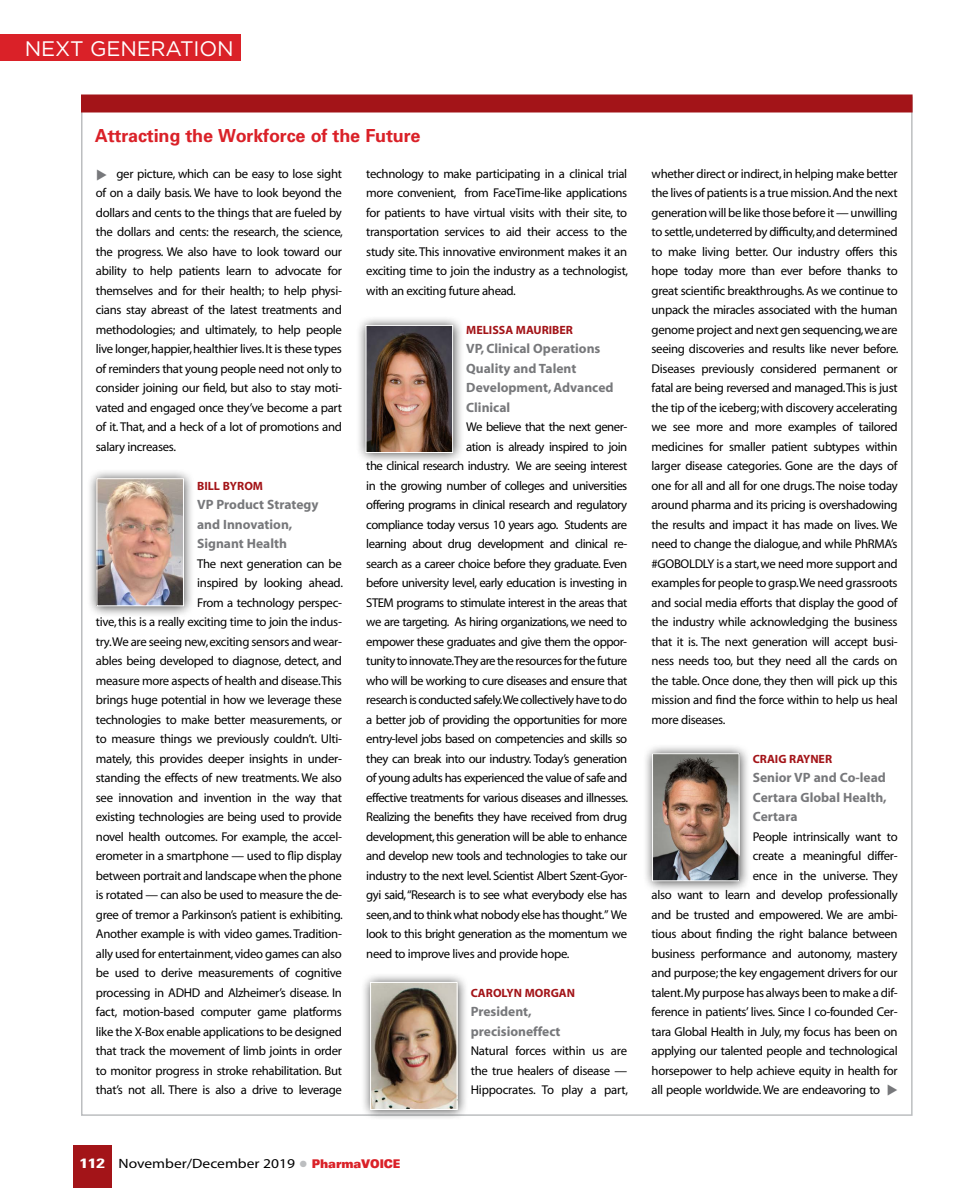
<style>
.page{position:relative;width:972px;height:1188px;background:#fff}
.page>*{position:absolute;margin:0;border:0;box-sizing:border-box;transform-origin:0 0}
.t1{font:21px "Gotham";letter-spacing:-.01em;color:#fff}
.t2{font:700 18px "Univers";letter-spacing:-.01em;color:#da2128}
.t3{font:13.5px/19.5px "Myriad MM 700 600";color:#77787b}
.t4{font:13.5px "Myriad MM 400 600";color:#000;scale:1.15 1}
.t5{font:12.75px/19.5px "Myriad MM 400 600";letter-spacing:-.025em;color:#000;text-align:justify}
.t6{font:12px "Myriad MM 700 600";letter-spacing:.005em;color:#a31418}
.t7{font:12px "Myriad MM 700 600";letter-spacing:.04em;color:#a31418}
.t8{font:12px "Myriad MM 700 600";letter-spacing:.045em;color:#a31418}
.s1{font-family:"Univers";font-weight:700;font-stretch:condensed;color:#fff}
.s2{font-family:"Univers";font-weight:900;font-stretch:expanded;font-size:12px;color:#da2128}
</style>
<div class="page">
<div style="left:0;top:34px;width:240px;height:26px;background:#da2128"></div>
<div style="left:81px;top:94px;width:832px;height:18px;background:#a31418"></div>
<div style="left:356px;top:315px;width:109px;height:149px;background:#000;opacity:.75"></div>
<img style="left:368px;top:327px;width:83px;height:124px">
<div style="left:366px;top:325px;width:87px;height:128px;border:1px solid #fff"></div>
<div style="left:361px;top:972px;width:108px;height:149px;background:#000;opacity:.75"></div>
<img style="left:372px;top:984px;width:83px;height:124px">
<div style="left:370px;top:982px;width:87px;height:128px;border:1px solid #fff"></div>
<div style="left:642px;top:743px;width:109px;height:149px;background:#000;opacity:.75"></div>
<img style="left:654px;top:756px;width:83px;height:123px">
<div style="left:652px;top:754px;width:87px;height:127px;border:1px solid #fff"></div>
<div style="left:87px;top:468px;width:108px;height:149px;background:#000;opacity:.75"></div>
<img style="left:99px;top:481px;width:83px;height:123px">
<div style="left:97px;top:479px;width:87px;height:127px;border:1px solid #fff"></div>
<div style="left:73px;top:1145px;width:39px;height:43px;background:#a31418"></div>
<h1 class="t1" style="left:25px;top:35px;width:210px">NEXT GENERATION</h1>
<h2 class="t2" style="left:95px;top:124px;width:327px">Attracting the Workforce of the Future</h2>
<p class="t5" style="left:96px;top:164px;width:248px;text-indent:21px">ger picture, which can be easy to lose sight of on a daily basis. We have to look beyond the dollars and cents to the things that are fueled by the dollars and cents: the research, the science, the progress. We also have to look toward our ability to help patients learn to advocate for themselves and for their health; to help physi&shy;cians stay abreast of the latest treatments and methodologies; and ultimately, to help people live longer, happier, healthier lives. It is these types of reminders that young people need not only to consider joining our field, but also to stay moti&shy;vated and engaged once they’ve become a part of it. That, and a heck of a lot of promotions and salary increases.</p>
<p class="t8" style="left:197px;top:480px;width:67px">BILL BYROM</p>
<p class="t3" style="left:197px;top:496px;width:122px">VP Product Strategy and Innovation,<br>Signant Health</p>
<p class="t5" style="left:96px;top:554px;width:249px;text-align:right">The next generation can be<br>inspired by looking ahead.<br>From a technology perspec-<br>tive, this is a really exciting time to join the indus&shy;try.We are seeing new, exciting sensors and wear&shy;ables being developed to diagnose, detect, and measure more aspects of health and disease. This brings huge potential in how we leverage these technologies to make better measurements, or to measure things we previously couldn’t. Ulti&shy;mately, this provides deeper insights in under&shy;standing the effects of new treatments. We also see innovation and invention in the way that existing technologies are being used to provide novel health outcomes. For example, the accel&shy;erometer in a smartphone — used to flip display between portrait and landscape when the phone is rotated — can also be used to measure the de&shy;gree of tremor a Parkinson’s patient is exhibiting.<br>Another example is with video games. Tradition&shy;ally used for entertainment, video games can also be used to derive measurements of cognitive processing in ADHD and Alzheimer’s disease. In fact, motion-based computer game platforms like the X-Box enable applications to be designed that track the movement of limb joints in order to monitor progress in stroke rehabilitation. But that’s not all. There is also a drive to leverage</p>
<p class="t5" style="left:366px;top:164px;width:263px">technology to make participating in a clinical trial more convenient, from FaceTime-like applications for patients to have virtual visits with their site, to transportation services to aid their access to the study site. This innovative environment makes it an exciting time to join the industry as a technologist, with an exciting future ahead.</p>
<p class="t7" style="left:466px;top:324px;width:108px">MELISSA MAURIBER</p>
<p class="t3" style="left:466px;top:340px;width:149px">VP, Clinical Operations<br>Quality and Talent<br>Development, Advanced<br>Clinical</p>
<p class="t5" style="left:466px;top:418px;width:162px">We believe that the next gener-</p>
<p class="t5" style="left:466px;top:437px;width:162px">ation is already inspired to join</p>
<p class="t5" style="left:366px;top:457px;width:262px">the clinical research industry. We are seeing interest</p>
<p class="t5" style="left:366px;top:476px;width:262px">in the growing number of colleges and universities</p>
<p class="t5" style="left:366px;top:496px;width:262px">offering programs in clinical research and regulatory</p>
<p class="t5" style="left:366px;top:515px;width:262px">compliance today versus 10 years ago. Students are</p>
<p class="t5" style="left:366px;top:535px;width:263px">learning about drug development and clinical re-</p>
<p class="t5" style="left:366px;top:554px;width:262px">search as a career choice before they graduate. Even</p>
<p class="t5" style="left:366px;top:574px;width:262px">before university level, early education is investing in</p>
<p class="t5" style="left:366px;top:593px;width:262px">STEM programs to stimulate interest in the areas that</p>
<p class="t5" style="left:366px;top:613px;width:262px">we are targeting. As hiring organizations, we need to</p>
<p class="t5" style="left:366px;top:632px;width:262px">empower these graduates and give them the oppor-</p>
<p class="t5" style="left:366px;top:652px;width:262px">tunity to innovate.They are the resources for the future</p>
<p class="t5" style="left:366px;top:671px;width:262px">who will be working to cure diseases and ensure that</p>
<p class="t5" style="left:366px;top:691px;width:263px">research is conducted safely.We collectively have to do</p>
<p class="t5" style="left:366px;top:710px;width:262px">a better job of providing the opportunities for more</p>
<p class="t5" style="left:366px;top:730px;width:262px">entry-level jobs based on competencies and skills so</p>
<p class="t5" style="left:366px;top:749px;width:262px">they can break into our industry. Today’s generation</p>
<p class="t5" style="left:366px;top:769px;width:262px">of young adults has experienced the value of safe and</p>
<p class="t5" style="left:366px;top:788px;width:263px">effective treatments for various diseases and illnesses.</p>
<p class="t5" style="left:366px;top:808px;width:262px">Realizing the benefits they have received from drug</p>
<p class="t5" style="left:366px;top:827px;width:262px">development, this generation will be able to enhance</p>
<p class="t5" style="left:366px;top:847px;width:262px">and develop new tools and technologies to take our</p>
<p class="t5" style="left:366px;top:866px;width:262px">industry to the next level. Scientist Albert Szent-Gyor-</p>
<p class="t5" style="left:366px;top:886px;width:262px">gyi said, “Research is to see what everybody else has</p>
<p class="t5" style="left:366px;top:905px;width:262px">seen, and to think what nobody else has thought.” We</p>
<p class="t5" style="left:366px;top:925px;width:262px">look to this bright generation as the momentum we</p>
<p class="t5" style="left:366px;top:944px;width:205px">need to improve lives and provide hope.</p>
<p class="t6" style="left:471px;top:987px;width:106px">CAROLYN MORGAN</p>
<p class="t3" style="left:471px;top:1003px;width:91px">President, precisioneffect</p>
<p class="t5" style="left:471px;top:1042px;width:159px">Natural forces within us are the true healers of disease — Hippocrates. To play a part,</p>
<p class="t5" style="left:652px;top:164px;width:249px">whether direct or indirect, in helping make better the lives of patients is a true mission. And the next generation will be like those before it — unwilling to settle, undeterred by difficulty, and determined to make living better. Our industry offers this hope today more than ever before thanks to great scientific breakthroughs. As we continue to unpack the miracles associated with the human genome project and next gen sequencing, we are seeing discoveries and results like never before.<br>Diseases previously considered permanent or fatal are being reversed and managed. This is just the tip of the iceberg; with discovery accelerating we see more and more examples of tailored medicines for smaller patient subtypes within larger disease categories. Gone are the days of one for all and all for one drugs. The noise today around pharma and its pricing is overshadowing the results and impact it has made on lives. We need to change the dialogue, and while PhRMA’s #GOBOLDLY is a start, we need more support and examples for people to grasp.We need grassroots and social media efforts that display the good of the industry while acknowledging the business that it is. The next generation will accept busi&shy;ness needs too, but they need all the cards on the table. Once done, they then will pick up this mission and find the force within to help us heal more diseases.</p>
<p class="t6" style="left:753px;top:753px;width:81px">CRAIG RAYNER</p>
<p class="t3" style="left:753px;top:769px;width:135px;text-align:justify">Senior VP and Co-lead Certara Global Health, Certara</p>
<p class="t5" style="left:753px;top:827px;width:146px">People intrinsically want to</p>
<p class="t5" style="left:753px;top:847px;width:146px">create a meaningful differ-</p>
<p class="t5" style="left:753px;top:866px;width:146px">ence in the universe. They</p>
<p class="t5" style="left:652px;top:886px;width:248px">also want to learn and develop professionally</p>
<p class="t5" style="left:652px;top:905px;width:248px">and be trusted and empowered. We are ambi-</p>
<p class="t5" style="left:652px;top:925px;width:248px">tious about finding the right balance between</p>
<p class="t5" style="left:652px;top:944px;width:248px">business performance and autonomy, mastery</p>
<p class="t5" style="left:652px;top:964px;width:248px">and purpose; the key engagement drivers for our</p>
<p class="t5" style="left:652px;top:983px;width:248px">talent. My purpose has always been to make a dif-</p>
<p class="t5" style="left:652px;top:1003px;width:248px">ference in patients’ lives. Since I co-founded Cer-</p>
<p class="t5" style="left:652px;top:1022px;width:248px">tara Global Health in July, my focus has been on</p>
<p class="t5" style="left:652px;top:1042px;width:248px">applying our talented people and technological</p>
<p class="t5" style="left:652px;top:1061px;width:248px">horsepower to help achieve equity in health for</p>
<p class="t5" style="left:652px;top:1081px;width:230px">all people worldwide. We are endeavoring to</p>
<p class="t4" style="left:80px;top:1157px;width:280px"><span class="s1">112</span> November/December 2019 <span class="s2">PharmaVOICE</span></p>
</div>
